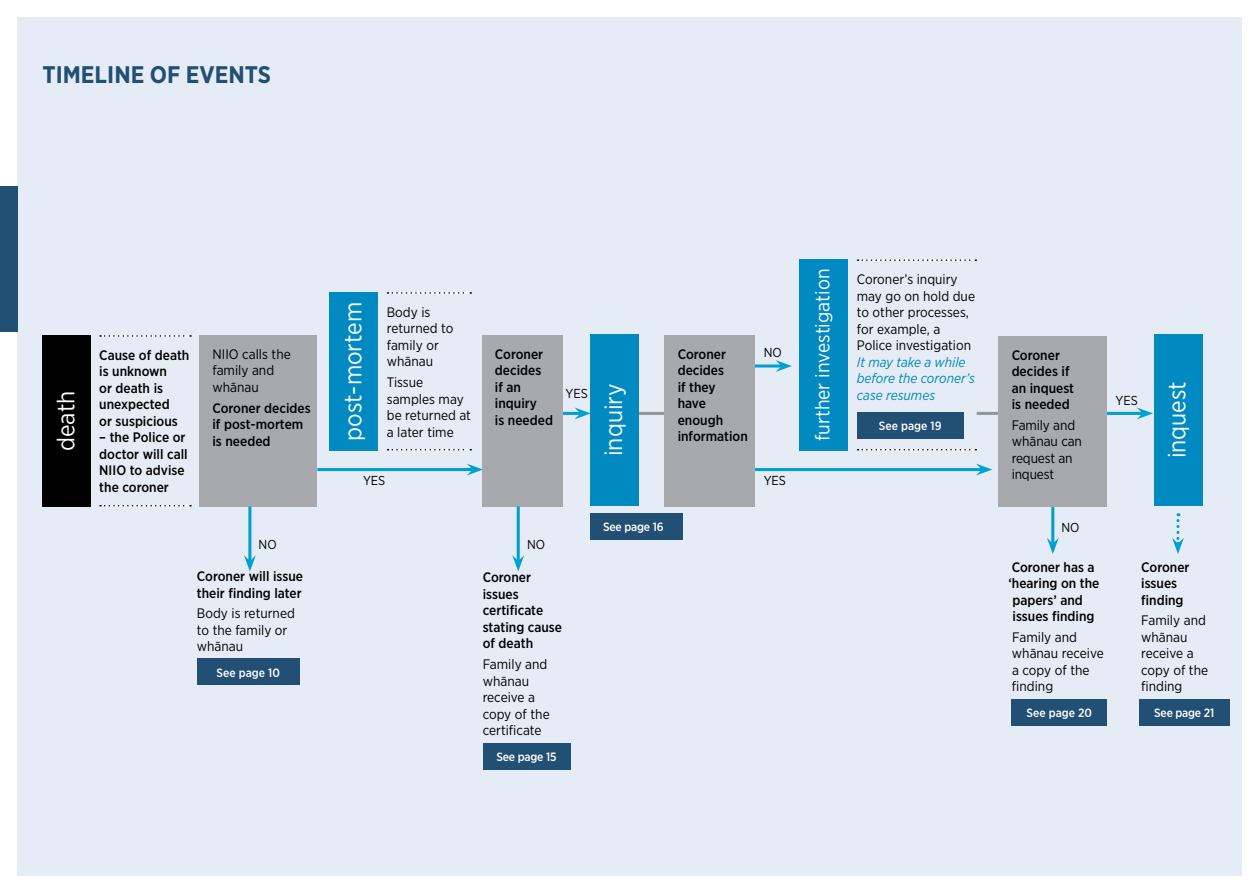
<style>
.page{position:relative;width:1259px;height:893px;background:#fff}
.page>*{position:absolute;margin:0;border:0;box-sizing:border-box;transform-origin:0 0}
.t1{font:24.45px "Gotham Narrow";color:#fff}
.t2{font:700 24px "Gotham Narrow";color:#215074}
.t3{font:19.8px "Gotham Narrow";color:#fff}
.t4{font:500 13.8px/16.5px "Gotham Narrow";color:#000}
.t5{font:13.8px/16.5px "Gotham Narrow";color:#000}
.t6{font:italic 13.8px/16.5px "Gotham Narrow";color:#008ac1}
.t7{font:13.05px "Gotham Narrow";color:#000}
.t8{font:500 12px "Gotham Narrow";letter-spacing:-.01em;color:#fff}
</style>
<div class="page">
<div style="left:17px;top:17px;width:1225px;height:859px;background:#e6ecf5"></div>
<hr style="left:1095px;top:412px;width:47px;height:3px;background:#00a0d3">
<svg style="left:1136px;top:407px;width:17px;height:12px"></svg>
<div style="left:1153px;top:334px;width:49px;height:172px;background:#008ac1"></div>
<svg style="left:1172px;top:513px;width:12px;height:41px"></svg>
<hr style="left:1051px;top:505px;width:3px;height:39px;background:#00a0d3">
<svg style="left:1047px;top:538px;width:11px;height:16px"></svg>
<hr style="left:628px;top:412px;width:78px;height:3px;background:#939598">
<svg style="left:755px;top:364px;width:20px;height:4px"></svg>
<svg style="left:775px;top:360px;width:17px;height:12px"></svg>
<hr style="left:718px;top:468px;width:264px;height:3px;background:#00a0d3">
<svg style="left:976px;top:464px;width:16px;height:11px"></svg>
<hr style="left:317px;top:468px;width:155px;height:3px;background:#00a0d3">
<svg style="left:467px;top:464px;width:15px;height:11px"></svg>
<svg style="left:857px;top:259px;width:119px;height:2px"></svg>
<svg style="left:857px;top:449px;width:119px;height:1px"></svg>
<svg style="left:387px;top:292px;width:84px;height:2px"></svg>
<svg style="left:387px;top:449px;width:84px;height:1px"></svg>
<div style="left:799px;top:259px;width:49px;height:191px;background:#008ac1"></div>
<div style="left:665px;top:335px;width:90px;height:171px;background:#a7a9ac"></div>
<div style="left:590px;top:513px;width:93px;height:27px;background:#215074"></div>
<div style="left:1011px;top:699px;width:96px;height:26px;background:#215074"></div>
<div style="left:1139px;top:699px;width:90px;height:26px;background:#215074"></div>
<div style="left:857px;top:412px;width:106px;height:26px;background:#215074"></div>
<hr style="left:533px;top:412px;width:47px;height:3px;background:#00a0d3">
<svg style="left:574px;top:407px;width:16px;height:12px"></svg>
<div style="left:590px;top:334px;width:48px;height:172px;background:#008ac1"></div>
<div style="left:330px;top:292px;width:48px;height:158px;background:#008ac1"></div>
<div style="left:482px;top:335px;width:80px;height:171px;background:#a7a9ac"></div>
<div style="left:43px;top:335px;width:48px;height:171px;background:#000"></div>
<svg style="left:100px;top:335px;width:91px;height:2px"></svg>
<svg style="left:100px;top:505px;width:91px;height:1px"></svg>
<div style="left:199px;top:335px;width:118px;height:171px;background:#a7a9ac"></div>
<hr style="left:248px;top:506px;width:3px;height:55px;background:#00a0d3">
<svg style="left:244px;top:555px;width:12px;height:16px"></svg>
<div style="left:197px;top:658px;width:103px;height:27px;background:#215074"></div>
<hr style="left:517px;top:506px;width:3px;height:55px;background:#00a0d3">
<svg style="left:512px;top:555px;width:12px;height:16px"></svg>
<div style="left:483px;top:743px;width:87px;height:26px;background:#215074"></div>
<div style="left:0;top:186px;width:17px;height:146px;background:#215074"></div>
<hr style="left:976px;top:412px;width:49px;height:3px;background:#939598">
<div style="left:998px;top:336px;width:109px;height:170px;background:#a7a9ac"></div>
<h2 class="t2" style="left:43px;top:59px;width:230px">TIMELINE OF EVENTS</h2>
<h1 class="t1" style="left:51px;top:451px;width:62px;rotate:-90deg">death</h1>
<p class="t4" style="left:99px;top:347px;width:92px">Cause of death is unknown<br>or death is unexpected<br>or suspicious</p>
<p class="t4" style="left:99px;top:429px;width:90px">– the Police or doctor will call<br>NIIO to advise the coroner</p>
<p class="t5" style="left:212px;top:346px;width:80px">NIIO calls the family and whānau</p>
<p class="t4" style="left:212px;top:399px;width:100px">Coroner decides if post-mortem is needed</p>
<p class="t7" style="left:258px;top:536px;width:20px">NO</p>
<p class="t4" style="left:197px;top:568px;width:108px">Coroner will issue their finding later</p>
<p class="t5" style="left:197px;top:605px;width:100px">Body is returned to the family or whānau</p>
<p class="t8" style="left:217px;top:665px;width:65px">See page 10</p>
<h1 class="t1" style="left:338px;top:441px;width:140px;rotate:-90deg">post-mortem</h1>
<p class="t5" style="left:387px;top:304px;width:68px">Body is returned to family or whānau</p>
<p class="t5" style="left:387px;top:374px;width:86px">Tissue samples may be returned at a later time</p>
<p class="t4" style="left:495px;top:346px;width:60px">Coroner decides<br>if an inquiry<br>is needed</p>
<p class="t7" style="left:565px;top:385px;width:24px">YES</p>
<h1 class="t1" style="left:598px;top:456px;width:74px;rotate:-90deg">inquiry</h1>
<p class="t4" style="left:677px;top:346px;width:72px">Coroner decides<br>if they<br>have enough information</p>
<p class="t7" style="left:763px;top:344px;width:20px">NO</p>
<p class="t7" style="left:363px;top:472px;width:24px">YES</p>
<p class="t7" style="left:763px;top:472px;width:24px">YES</p>
<p class="t7" style="left:527px;top:536px;width:20px">NO</p>
<p class="t4" style="left:483px;top:569px;width:81px">Coroner issues certificate stating cause of death</p>
<p class="t5" style="left:483px;top:656px;width:68px">Family and whānau receive a copy of the certificate</p>
<p class="t8" style="left:496px;top:749px;width:61px">See page 15</p>
<p class="t8" style="left:603px;top:519px;width:62px">See page 16</p>
<h3 class="t3" style="left:810px;top:441px;width:174px;rotate:-90deg">further investigation</h3>
<p class="t5" style="left:857px;top:271px;width:120px">Coroner’s inquiry may go on hold due to other processes, for example, a<br>Police investigation</p>
<p class="t6" style="left:857px;top:353px;width:119px">It may take a while before the coroner’s case resumes</p>
<p class="t8" style="left:879px;top:418px;width:64px">See page 19</p>
<p class="t4" style="left:1011px;top:346px;width:64px">Coroner decides if an inquest is needed</p>
<p class="t5" style="left:1011px;top:416px;width:72px">Family and whānau can request an inquest</p>
<p class="t7" style="left:1115px;top:393px;width:24px">YES</p>
<h1 class="t1" style="left:1161px;top:458px;width:79px;rotate:-90deg">inquest</h1>
<p class="t7" style="left:1061px;top:519px;width:20px">NO</p>
<p class="t4" style="left:1008px;top:558px;width:92px">Coroner has a ‘hearing on the papers’ and issues finding</p>
<p class="t5" style="left:1012px;top:628px;width:93px">Family and whānau receive a copy of the finding</p>
<p class="t4" style="left:1141px;top:558px;width:50px">Coroner issues finding</p>
<p class="t5" style="left:1141px;top:612px;width:68px">Family and whānau receive a copy of the finding</p>
<p class="t8" style="left:1026px;top:705px;width:67px">See page 20</p>
<p class="t8" style="left:1154px;top:705px;width:61px">See page 21</p>
</div>
